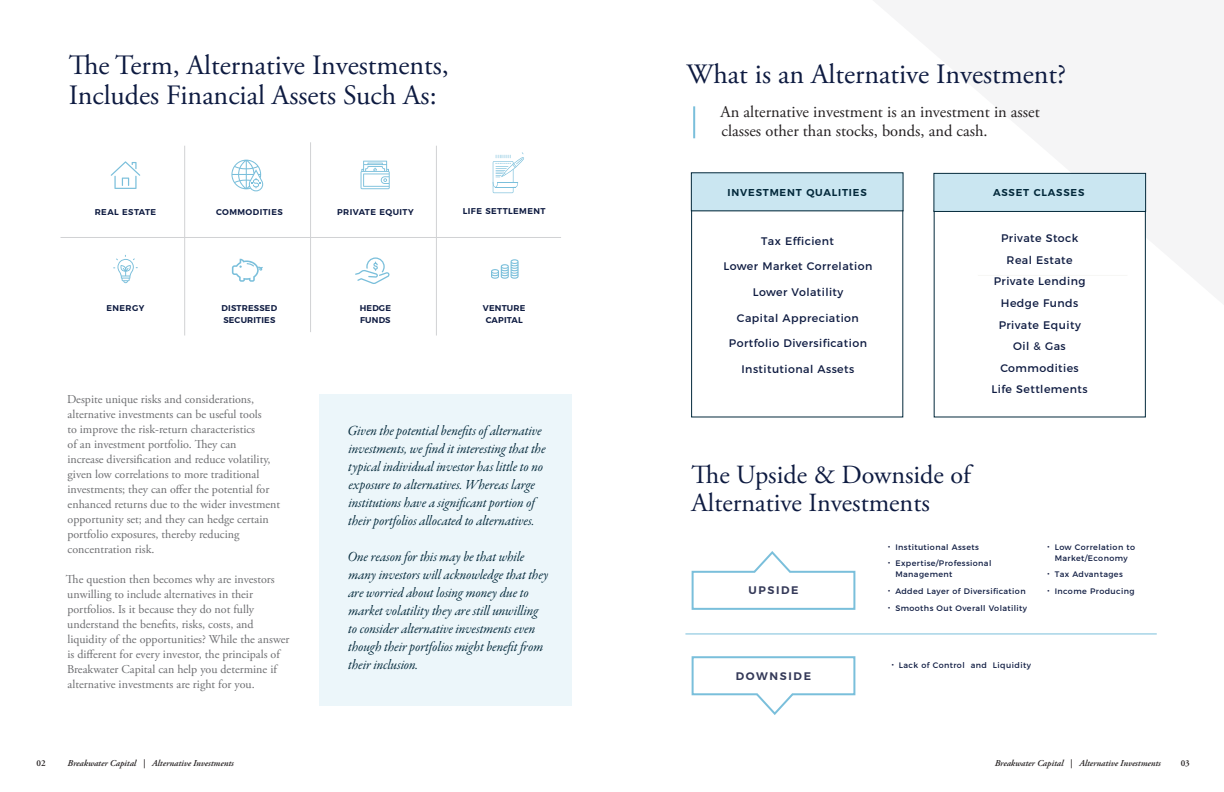
<style>
.page{position:relative;width:1224px;height:792px;background:#fff}
.page>*{position:absolute;margin:0;border:0;box-sizing:border-box;transform-origin:0 0}
.t1{font:28px/30px "Adobe Garamond Pro";color:#0e1b41}
.t2{font:26.2px "Adobe Garamond Pro";color:#0e1b41}
.t3{font:16.4px/19px "Adobe Garamond Pro";color:#231f20}
.italic{font:14px/18px "Garamond Premr Pro It Subh";color:#03293b}
.body{font:12px/15px "Adobe Garamond Pro";color:#6c6d70}
.t4{font:11px "Montserrat";letter-spacing:.04em;color:#0e1b41}
.t5{font:600 11px "Montserrat";letter-spacing:.15em;color:#343958}
.t6{font:600 10px "Montserrat";letter-spacing:.08em;color:#03293b}
.t7{font:italic 600 9px "Adobe Garamond Pro";color:#231f20}
.t8{font:600 9px "Adobe Garamond Pro";color:#231f20}
.t9{font:600 8.4px "Montserrat";letter-spacing:.03em;color:#0e1b41}
.t10{font:600 8.4px "Montserrat";letter-spacing:.05em;color:#0e1b41}
.t11{font:8px/11px "Montserrat";letter-spacing:.05em;color:#0e1b41}
.s1{font-family:"Maison Neue";font-size:9px;color:#222a4c}
</style>
<div class="page">
<svg style="left:872px;top:172px;width:275px;height:133px"></svg>
<hr style="left:61px;top:237px;width:500px;height:1px;background:#d1d2d4">
<hr style="left:184px;top:146px;width:1px;height:190px;background:#d1d2d4">
<hr style="left:310px;top:142px;width:1px;height:190px;background:#d1d2d4">
<hr style="left:436px;top:146px;width:1px;height:190px;background:#d1d2d4">
<svg style="left:113px;top:255px;width:25px;height:28px"></svg>
<svg style="left:491px;top:259px;width:28px;height:20px"></svg>
<svg style="left:111px;top:161px;width:29px;height:28px"></svg>
<svg style="left:361px;top:161px;width:29px;height:28px"></svg>
<svg style="left:493px;top:152px;width:31px;height:41px"></svg>
<svg style="left:231px;top:160px;width:32px;height:31px"></svg>
<svg style="left:232px;top:259px;width:31px;height:23px"></svg>
<svg style="left:355px;top:257px;width:35px;height:27px"></svg>
<div style="left:319px;top:394px;width:253px;height:312px;background:#ecf6fa"></div>
<svg style="left:691px;top:551px;width:165px;height:59px"></svg>
<svg style="left:691px;top:656px;width:165px;height:59px"></svg>
<hr style="left:685px;top:633px;width:472px;height:1px;background:#7abfdb">
<hr style="left:693px;top:106px;width:2px;height:32px;background:#7abfdb">
<div style="left:691px;top:210px;width:212px;height:207px;background:#fff"></div>
<div style="left:934px;top:210px;width:212px;height:207px;background:#fff;border:1px solid #03293b"></div>
<div style="left:691px;top:173px;width:212px;height:38px;background:#cae6f1"></div>
<div style="left:934px;top:173px;width:212px;height:39px;background:#cae6f1;border:1px solid #03293b"></div>
<hr style="left:978px;top:275px;width:150px;height:1px;background:#f7f7f5">
<p class="t1" style="left:69px;top:51px;width:382px">The Term, Alternative Investments,<br>Includes Financial Assets Such As:</p>
<p class="t10" style="left:95px;top:205px;width:63px">REAL ESTATE</p>
<p class="t9" style="left:107px;top:302px;width:39px">ENERGY</p>
<p class="t10" style="left:216px;top:205px;width:68px">COMMODITIES</p>
<p class="t9" style="left:222px;top:302px;width:57px">DISTRESSED</p>
<p class="t9" style="left:223px;top:313px;width:54px">SECURITIES</p>
<p class="t10" style="left:337px;top:205px;width:78px">PRIVATE EQUITY</p>
<p class="t9" style="left:360px;top:302px;width:33px">HEDGE</p>
<p class="t9" style="left:360px;top:313px;width:32px">FUNDS</p>
<p class="t10" style="left:463px;top:204px;width:84px">LIFE SETTLEMENT</p>
<p class="t9" style="left:483px;top:302px;width:44px">VENTURE</p>
<p class="t9" style="left:486px;top:313px;width:38px">CAPITAL</p>
<p class="body" style="left:67px;top:392px;width:215px">Despite unique risks and considerations, alternative investments can be useful tools<br>to improve the risk-return characteristics<br>of an investment portfolio. They can<br>increase diversification and reduce volatility, given low correlations to more traditional investments; they can offer the potential for enhanced returns due to the wider investment opportunity set; and they can hedge certain portfolio exposures, thereby reducing concentration risk.</p>
<p class="body" style="left:66px;top:572px;width:225px">The question then becomes why are investors unwilling to include alternatives in their portfolios. Is it because they do not fully understand the benefits, risks, costs, and liquidity of the opportunities? While the answer is different for every investor, the principals of Breakwater Capital can help you determine if alternative investments are right for you.</p>
<p class="italic" style="left:348px;top:422px;width:199px">Given the potential benefits of alternative investments, we find it interesting that the typical individual investor has little to no exposure to alternatives. Whereas large institutions have a significant portion of their portfolios allocated to alternatives.</p>
<p class="italic" style="left:347px;top:548px;width:202px">One reason for this may be that while many investors will acknowledge that they are worried about losing money due to market volatility they are still unwilling to consider alternative investments even though their portfolios might benefit from their inclusion.</p>
<p class="t1" style="left:687px;top:60px;width:381px">What is an Alternative Investment?</p>
<p class="t3" style="left:721px;top:103px;width:321px">An alternative investment is an investment in asset classes other than stocks, bonds, and cash.</p>
<p class="t6" style="left:728px;top:184px;width:141px">INVESTMENT QUALITIES</p>
<p class="t6" style="left:993px;top:184px;width:93px">ASSET CLASSES</p>
<p class="t4" style="left:761px;top:232px;width:75px">Tax Efficient</p>
<p class="t4" style="left:724px;top:258px;width:150px">Lower Market Correlation</p>
<p class="t4" style="left:753px;top:283px;width:92px">Lower Volatility</p>
<p class="t4" style="left:737px;top:309px;width:123px">Capital Appreciation</p>
<p class="t4" style="left:729px;top:335px;width:140px">Portfolio Diversification</p>
<p class="t4" style="left:742px;top:360px;width:114px">Institutional Assets</p>
<p class="t4" style="left:1001px;top:229px;width:79px">Private Stock</p>
<p class="t4" style="left:1007px;top:251px;width:67px">Real Estate</p>
<p class="t4" style="left:994px;top:273px;width:93px">Private Lending</p>
<p class="t4" style="left:1001px;top:294px;width:79px">Hedge Funds</p>
<p class="t4" style="left:999px;top:316px;width:84px">Private Equity</p>
<p class="t4" style="left:1013px;top:337px;width:54px">Oil &amp; Gas</p>
<p class="t4" style="left:1000px;top:359px;width:80px">Commodities</p>
<p class="t4" style="left:992px;top:381px;width:97px">Life Settlements</p>
<p class="t2" style="left:692px;top:459px;width:281px">The Upside &amp; Downside of</p>
<p class="t2" style="left:692px;top:487px;width:240px">Alternative Investments</p>
<p class="t5" style="left:748px;top:581px;width:52px">UPSIDE</p>
<p class="t5" style="left:736px;top:667px;width:77px">DOWNSIDE</p>
<p class="t11" style="left:888px;top:541px;width:92px"><span class="s1">•</span> Institutional Assets</p>
<p class="t11" style="left:895px;top:557px;width:98px;text-indent:-7px"><span class="s1">•</span> Expertise/Professional<br>Management</p>
<p class="t11" style="left:888px;top:585px;width:139px"><span class="s1">•</span> Added Layer of Diversification</p>
<p class="t11" style="left:888px;top:602px;width:141px"><span class="s1">•</span> Smooths Out Overall Volatility</p>
<p class="t11" style="left:1047px;top:541px;width:89px;text-align:center"><span class="s1">•</span> Low Correlation to<br>Market/Economy</p>
<p class="t11" style="left:1047px;top:568px;width:77px"><span class="s1">•</span> Tax Advantages</p>
<p class="t11" style="left:1047px;top:585px;width:89px"><span class="s1">•</span> Income Producing</p>
<p class="t11" style="left:891px;top:659px;width:141px"><span class="s1">•</span> Lack of Control and Liquidity</p>
<p class="t8" style="left:36px;top:758px;width:11px">02</p>
<p class="t7" style="left:68px;top:758px;width:168px">Breakwater Capital | Alternative Investments</p>
<p class="t7" style="left:995px;top:758px;width:168px">Breakwater Capital | Alternative Investments</p>
<p class="t8" style="left:1181px;top:758px;width:11px">03</p>
</div>
